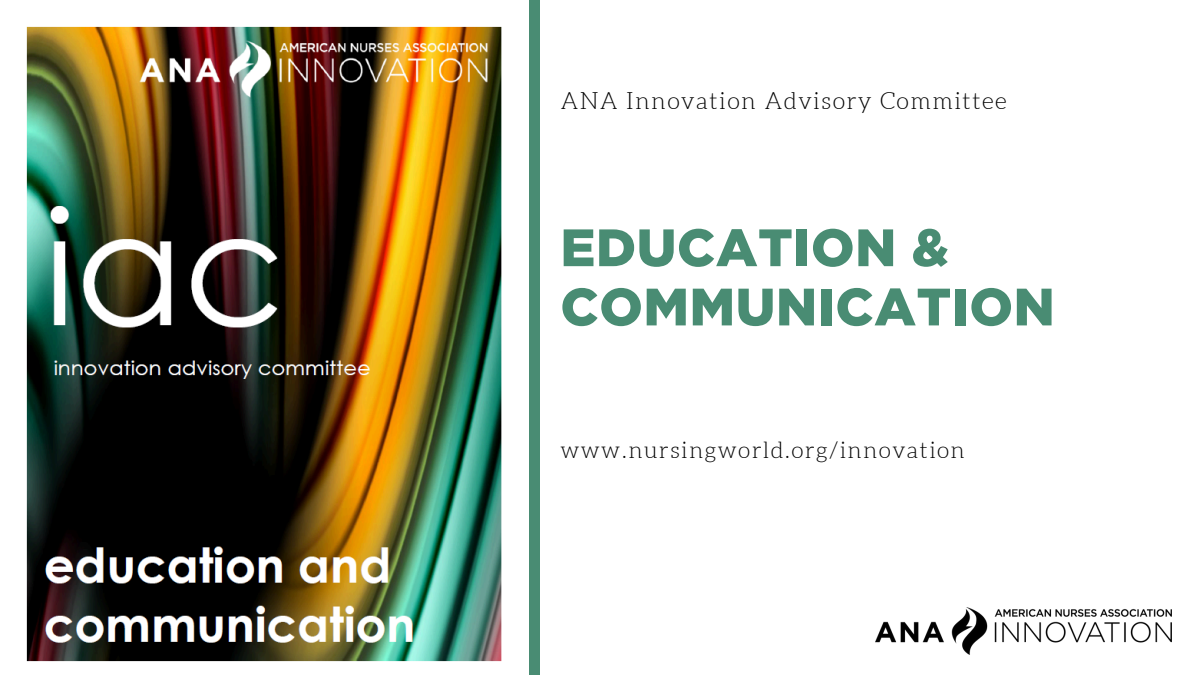
<style>
.page{position:relative;width:1200px;height:675px;background:#fff}
.page>*{position:absolute;margin:0;border:0;box-sizing:border-box;transform-origin:0 0}
.t1{font:900 52.5px/59.2px "Gotham";letter-spacing:.01em;color:#498c73}
.t2{font:300 23.4px "Aleo";letter-spacing:.06em;color:#000}
.t3{font:300 22.7px "Aleo";letter-spacing:.06em;color:#000}
</style>
<div class="page">
<div style="left:529px;top:0;width:11px;height:675px;background:#498c73"></div>
<img style="left:876px;top:608px;width:295px;height:47px">
<img style="left:26px;top:26px;width:476px;height:636px">
<p class="t2" style="left:560px;top:88px;width:448px">ANA Innovation Advisory Committee</p>
<h1 class="t1" style="left:560px;top:217px;width:496px">EDUCATION &amp;<br>COMMUNICATION</h1>
<p class="t3" style="left:560px;top:438px;width:406px">www.nursingworld.org/innovation</p>
</div>
